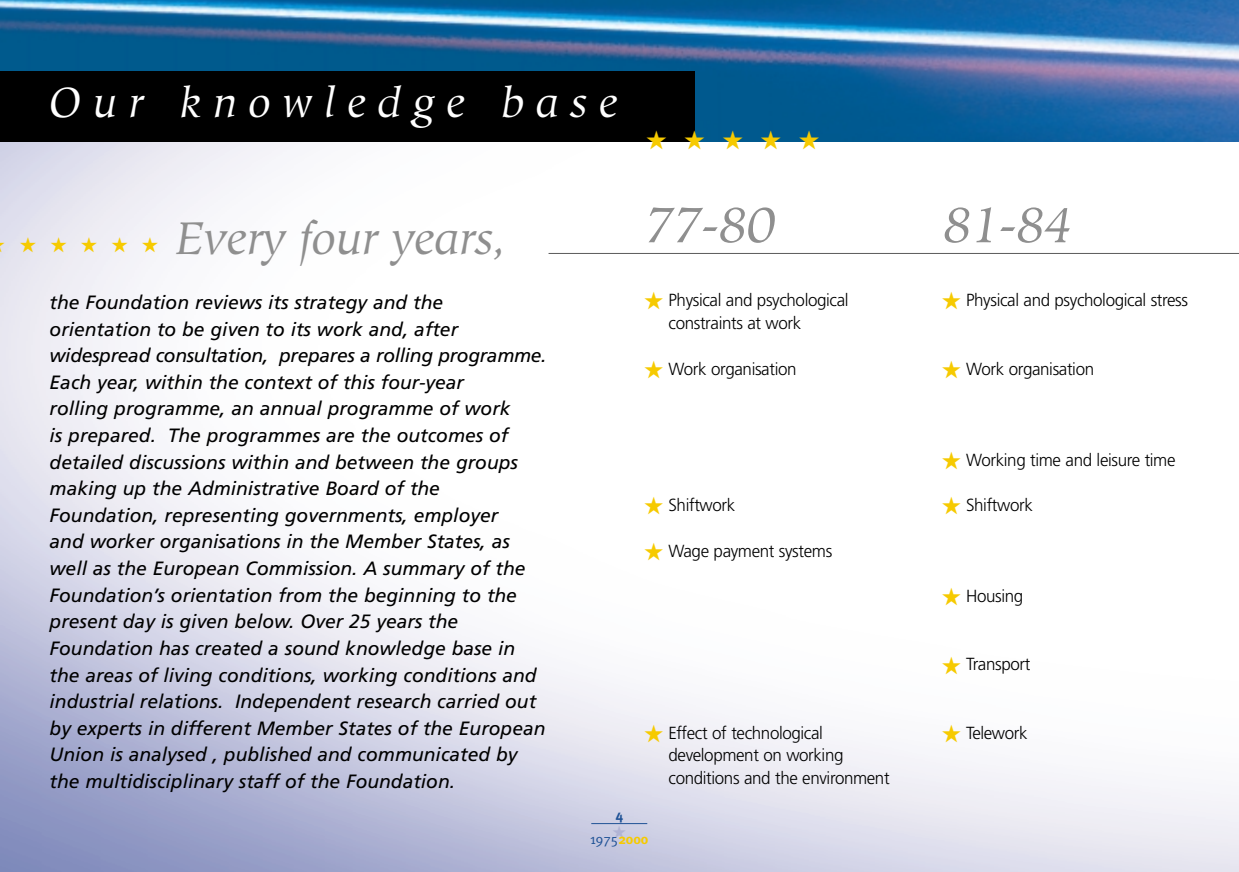
<style>
.page{position:relative;width:1239px;height:872px;background:#fff}
.page>*{position:absolute;margin:0;border:0;box-sizing:border-box;transform-origin:0 0}
.t1{font:italic 52.5px "Hiroshige";letter-spacing:-.015em;color:#8f8f8f}
.t2{font:italic 45.5px "Hiroshige";color:#8f8f8f}
.t3{font:italic 42px "Hiroshige";letter-spacing:.28em;color:#fff}
.t4{font:26.25px "Zapf Dingbats";color:#f6ca00}
.t5{font:21px "Zapf Dingbats";color:#f6ca00}
.t6{font:italic 19.25px/26.6px "Frutiger";color:#000}
.t7{font:300 17.5px/22.8px "Frutiger";letter-spacing:-.02em;color:#000}
.t8{font:14px/23.6px "Meta";color:#1f5296;text-align:center}
.s1{color:#f6ca00}
.s2{font-weight:700}
.s3{font-weight:700;color:#f6ca00}
</style>
<div class="page">
<img style="left:0;top:141px;width:1239px;height:730px">
<img style="left:0;top:0;width:1239px;height:141px">
<div style="left:0;top:72px;width:694px;height:70px;background:#000"></div>
<hr style="left:591px;top:823px;width:56px;height:1px;background:#1f5296">
<hr style="left:549px;top:253px;width:690px;height:1px;background:#5b5b5b">
<h3 class="t3" style="left:50px;top:87px;width:570px">Our knowledge base</h3>
<h2 class="t2" style="left:176px;top:222px;width:333px">Every four years,</h2>
<p class="t6" style="left:50px;top:291px;width:499px">the Foundation reviews its strategy and the orientation to be given to its work and, after widespread consultation, prepares a rolling programme.<br>Each year, within the context of this four-year<br>rolling programme, an annual programme of work<br>is prepared. The programmes are the outcomes of detailed discussions within and between the groups making up the Administrative Board of the Foundation, representing governments, employer<br>and worker organisations in the Member States, as well as the European Commission. A summary of the Foundation’s orientation from the beginning to the present day is given below. Over 25 years the Foundation has created a sound knowledge base in the areas of living conditions, working conditions and industrial relations. Independent research carried out by experts in different Member States of the European Union is analysed , published and communicated by the multidisciplinary staff of the Foundation.</p>
<p class="t5" style="left:20px;top:234px;width:141px">★★★★★</p>
<h3 class="t4" style="left:646px;top:127px;width:176px">★★★★★</h3>
<h1 class="t1" style="left:645px;top:205px;width:132px">77-80</h1>
<p class="t7" style="left:669px;top:290px;width:182px;text-indent:-25px"><span class="s1">★</span> Physical and psychological constraints at work</p>
<p class="t7" style="left:644px;top:359px;width:154px"><span class="s1">★</span> Work organisation</p>
<p class="t7" style="left:644px;top:495px;width:93px"><span class="s1">★</span> Shiftwork</p>
<p class="t7" style="left:644px;top:541px;width:190px"><span class="s1">★</span> Wage payment systems</p>
<p class="t7" style="left:669px;top:723px;width:223px;text-indent:-25px"><span class="s1">★</span> Effect of technological development on working conditions and the environment</p>
<p class="t8" style="left:590px;top:805px;width:60px"><span class="s2">4<br></span>1975<sup>★</sup><span class="s3">2000</span></p>
<h1 class="t1" style="left:943px;top:205px;width:132px">81-84</h1>
<p class="t7" style="left:941px;top:290px;width:248px"><span class="s1">★</span> Physical and psychological stress</p>
<p class="t7" style="left:941px;top:359px;width:154px"><span class="s1">★</span> Work organisation</p>
<p class="t7" style="left:941px;top:450px;width:236px"><span class="s1">★</span> Working time and leisure time</p>
<p class="t7" style="left:941px;top:495px;width:93px"><span class="s1">★</span> Shiftwork</p>
<p class="t7" style="left:941px;top:586px;width:83px"><span class="s1">★</span> Housing</p>
<p class="t7" style="left:941px;top:654px;width:91px"><span class="s1">★</span> Transport</p>
<p class="t7" style="left:941px;top:723px;width:88px"><span class="s1">★</span> Telework</p>
</div>
